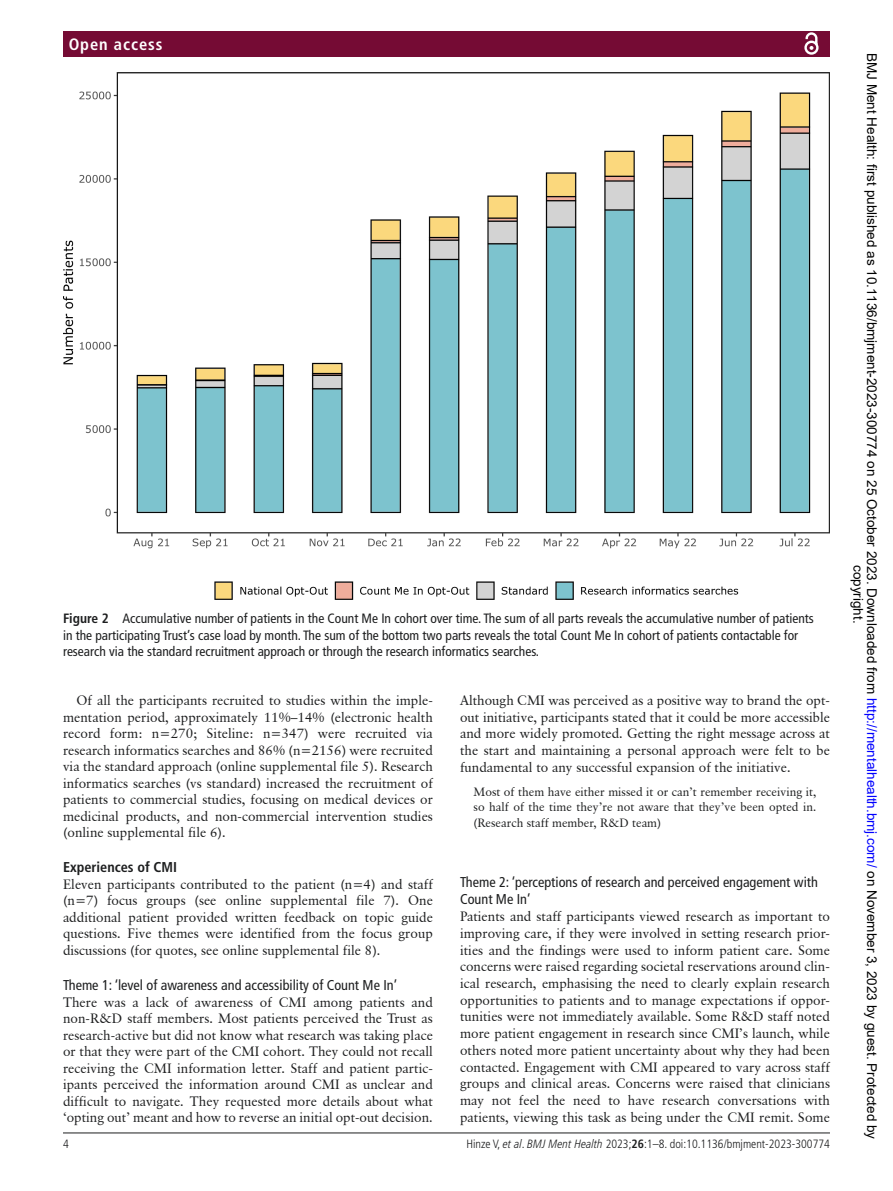
<style>
.page{position:relative;width:893px;height:1191px;background:#fff}
.page>*{position:absolute;margin:0;border:0;box-sizing:border-box;transform-origin:0 0}
.t1{font:700 condensed 16.5px "Frutiger LT Pro";letter-spacing:.055em;color:#fff}
.t2{font:condensed 14.25px/17.2px "Frutiger LT Pro";color:#1d1e1f}
.t3{font:700 condensed 14.25px "Frutiger LT Pro";color:#1d1e1f}
.t4{font:13.5px/16.5px "Classical Garamond BT";color:#1d1e1f;text-align:justify}
.t5{font:condensed 13.5px/16.5px "Frutiger LT Pro";color:#1d1e1f}
.t6{font:13.5px "Arial";color:#000}
.t7{font:12px/15.3px "Classical Garamond BT";color:#1d1e1f;text-align:justify}
.t8{font:300 condensed 12px "Frutiger LT Pro";color:#1d1e1f}
.s1{font-weight:700}
.s2{font-style:italic}
.s3{color:#00f}
</style>
<div class="page">
<hr style="left:63px;top:1132px;width:767px;height:1px;background:#1d1e1f">
<div style="left:63px;top:31px;width:767px;height:25px;background:#750b34"></div>
<svg style="left:804px;top:32px;width:15px;height:23px"></svg>
<img style="left:63px;top:72px;width:767px;height:527px">
<p class="t1" style="left:69px;top:34px;width:95px">Open access</p>
<p class="t5" style="left:63px;top:610px;width:752px"><span class="s1">Figure 2</span> Accumulative number of patients in the Count Me In cohort over time. The sum of all parts reveals the accumulative number of patients in the participating Trust’s case load by month. The sum of the bottom two parts reveals the total Count Me In cohort of patients contactable for research via the standard recruitment approach or through the research informatics searches.</p>
<p class="t4" style="left:63px;top:692px;width:371px;text-indent:14px">Of all the participants recruited to studies within the imple&shy;mentation period, approximately 11%–14% (electronic health record form: n=270; Siteline: n=347) were recruited via research informatics searches and 86% (n=2156) were recruited via the standard approach (online supplemental file 5). Research informatics searches (vs standard) increased the recruitment of patients to commercial studies, focusing on medical devices or medicinal products, and non-commercial intervention studies (online supplemental file 6).</p>
<p class="t3" style="left:63px;top:859px;width:116px">Experiences of CMI</p>
<p class="t4" style="left:63px;top:875px;width:371px">Eleven participants contributed to the patient (n=4) and staff (n=7) focus groups (see online supplemental file 7). One additional patient provided written feedback on topic guide questions. Five themes were identified from the focus group discussions (for quotes, see online supplemental file 8).</p>
<p class="t2" style="left:63px;top:976px;width:336px">Theme 1: ‘level of awareness and accessibility of Count Me In’</p>
<p class="t4" style="left:63px;top:993px;width:371px">There was a lack of awareness of CMI among patients and non-R&amp;D staff members. Most patients perceived the Trust as research-active but did not know what research was taking place or that they were part of the CMI cohort. They could not recall receiving the CMI information letter. Staff and patient partic&shy;ipants perceived the information around CMI as unclear and difficult to navigate. They requested more details about what ‘opting out’ meant and how to reverse an initial opt-out decision.</p>
<p class="t4" style="left:460px;top:691px;width:371px">Although CMI was perceived as a positive way to brand the opt&shy;out initiative, participants stated that it could be more accessible and more widely promoted. Getting the right message across at the start and maintaining a personal approach were felt to be fundamental to any successful expansion of the initiative.</p>
<p class="t7" style="left:474px;top:784px;width:344px">Most of them have either missed it or can’t remember receiving it, so half of the time they’re not aware that they’ve been opted in. (Research staff member, R&amp;D team)</p>
<p class="t2" style="left:460px;top:873px;width:359px">Theme 2: ‘perceptions of research and perceived engagement with<br>Count Me In’</p>
<p class="t4" style="left:460px;top:907px;width:371px">Patients and staff participants viewed research as important to improving care, if they were involved in setting research prior&shy;ities and the findings were used to inform patient care. Some concerns were raised regarding societal reservations around clin&shy;ical research, emphasising the need to clearly explain research opportunities to patients and to manage expectations if oppor&shy;tunities were not immediately available. Some R&amp;D staff noted more patient engagement in research since CMI’s launch, while others noted more patient uncertainty about why they had been contacted. Engagement with CMI appeared to vary across staff groups and clinical areas. Concerns were raised that clinicians may not feel the need to have research conversations with patients, viewing this task as being under the CMI remit. Some</p>
<p class="t8" style="left:63px;top:1136px;width:7px">4</p>
<p class="t8" style="left:466px;top:1136px;width:365px">Hinze V, <span class="s2">et al</span>. <span class="s2">BMJ Ment Health</span> 2023;<span class="s1">26</span>:1–8. doi:10.1136/bmjment-2023-300774</p>
<p class="t6" style="left:881px;top:53px;width:1087px;rotate:90deg">BMJ Ment Health: first published as 10.1136/bmjment-2023-300774 on 25 October 2023. Downloaded from <span class="s3">http://mentalhealth.bmj.com/</span> on November 3, 2023 by guest. Protected by</p>
<p class="t6" style="left:868px;top:565px;width:60px;rotate:90deg">copyright.</p>
</div>
